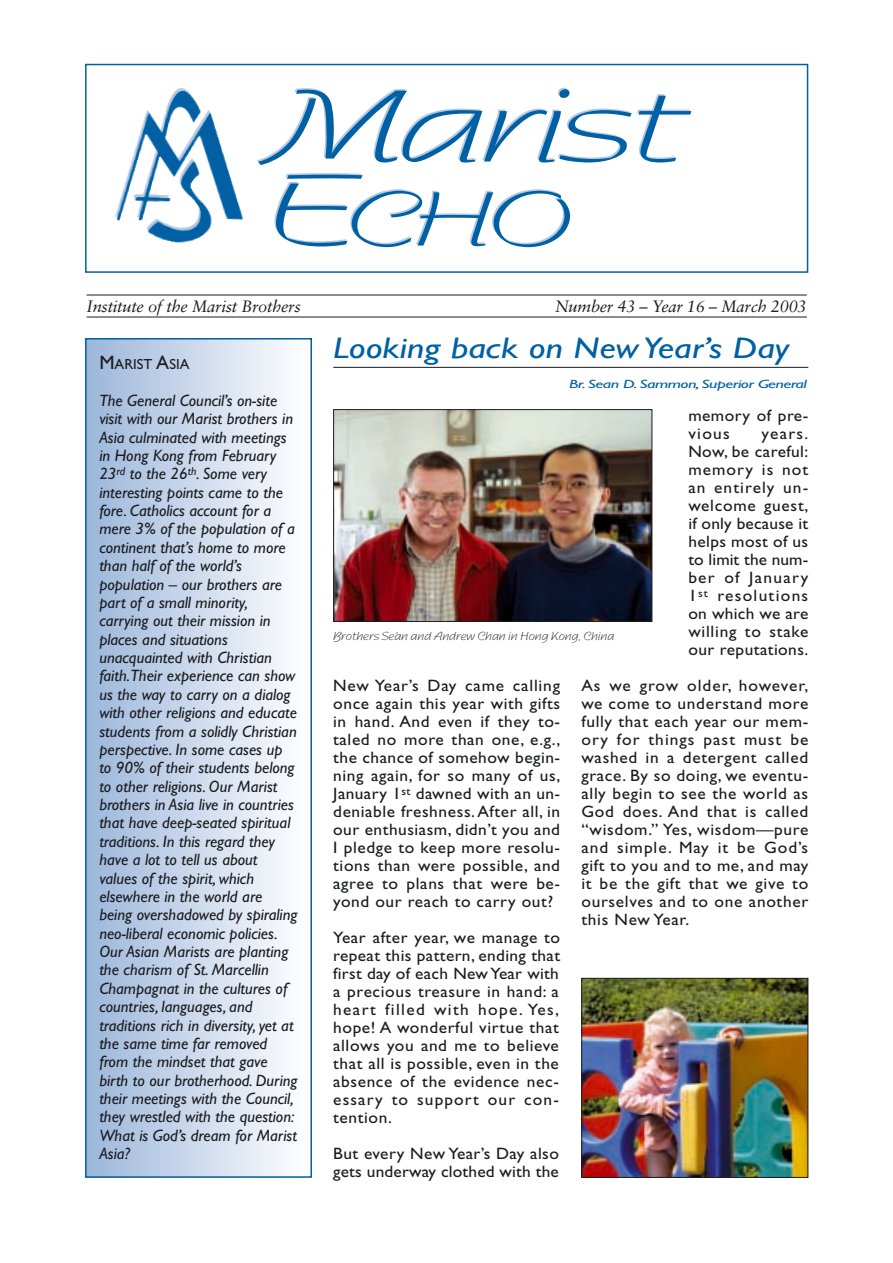
<style>
.page{position:relative;width:893px;height:1263px;background:#fff}
.page>*{position:absolute;margin:0;border:0;box-sizing:border-box;transform-origin:0 0}
.t1{font:105px "Nadianne";letter-spacing:-.05em;color:#0060a4;scale:1.5 1}
.t2{font:78.75px "Nadianne";color:#0060a4;scale:1.5 1}
.t3{font:italic 30px "Gill Sans";color:#0060a4;scale:1.25 1}
.t4{font:16.5px/18px "Gill Sans";letter-spacing:.035em;color:#1b1c20;text-align:justify;scale:1.05 1}
.t5{font:italic 16.5px/18.3px "Gill Sans";color:#1b1c20}
.t6{font:italic 16.5px "Sabon";letter-spacing:-.015em;color:#1b1c20}
.t7{font:16.5px/18px "Gill Sans";letter-spacing:.01em;color:#1b1c20;scale:1.05 1}
.t8{font:14.7px "Gill Sans";color:#1b1c20}
.t9{font:12px "Nadianne";color:#1b1c20}
.t10{font:italic 12px "Gill Sans";letter-spacing:-.03em;color:#0060a4;scale:1.5 1}
.s1{font-size:105px}
.s2{font-size:19.5px}
</style>
<div class="page">
<div style="left:85px;top:64px;width:723px;height:209px;border:2px solid #0060a4"></div>
<hr style="left:87px;top:295px;width:719px;height:1px;background:#1b1c20">
<hr style="left:87px;top:317px;width:719px;height:1px;background:#1b1c20">
<div style="left:86px;top:339px;width:225px;height:838px;background:linear-gradient(to right,#9cb6da,#fff)"></div>
<div style="left:85px;top:338px;width:227px;height:840px;border:2px solid #0060a4"></div>
<hr style="left:333px;top:367px;width:475px;height:1px;background:#1b1c20">
<img style="left:115px;top:88px;width:129px;height:155px">
<img style="left:335px;top:411px;width:315px;height:209px">
<div style="left:333px;top:409px;width:319px;height:213px;border:1px solid #1b1c20"></div>
<img style="left:583px;top:980px;width:223px;height:196px">
<div style="left:581px;top:978px;width:227px;height:200px;border:1px solid #1b1c20"></div>
<h1 class="t1" style="left:264px;top:68px;width:280px">Marist</h1>
<h2 class="t2" style="left:264px;top:176px;width:207px"><span class="s1">E</span>CHO</h2>
<p class="t6" style="left:87px;top:300px;width:216px">Institute of the Marist Brothers</p>
<p class="t6" style="left:555px;top:300px;width:253px">Number 43 – Year 16 – March 2003</p>
<p class="t8" style="left:99px;top:359px;width:92px"><span class="s2">M</span>ARIST <span class="s2">A</span>SIA</p>
<p class="t5" style="left:99px;top:393px;width:200px">The General Council’s on-site visit with our Marist brothers in<br>Asia culminated with meetings in Hong Kong from February<br>23<sup>rd</sup> to the 26<sup>th</sup>. Some very interesting points came to the fore. Catholics account for a mere 3% of the population of a continent that’s home to more than half of the world’s population – our brothers are part of a small minority, carrying out their mission in places and situations unacquainted with Christian faith.Their experience can show us the way to carry on a dialog with other religions and educate students from a solidly Christian perspective. In some cases up to 90% of their students belong to other religions. Our Marist brothers in Asia live in countries that have deep-seated spiritual traditions. In this regard they have a lot to tell us about values of the spirit, which elsewhere in the world are being overshadowed by spiraling neo-liberal economic policies.<br>Our Asian Marists are planting the charism of St. Marcellin<br>Champagnat in the cultures of countries, languages, and traditions rich in diversity, yet at the same time far removed from the mindset that gave birth to our brotherhood. During their meetings with the Council, they wrestled with the question:<br>What is God’s dream for Marist<br>Asia?</p>
<h3 class="t3" style="left:333px;top:338px;width:366px">Looking back on New Year’s Day</h3>
<p class="t10" style="left:569px;top:379px;width:160px">Br.Sean D.Sammon,Superior General</p>
<p class="t4" style="left:688px;top:408px;width:116px">memory of pre&shy;vious</p>
<p class="t4" style="left:688px;top:426px;width:116px;text-indent:73px">years.<br>Now, be careful: memory is not an entirely un&shy;welcome guest, if only because it helps most of us to limit the num&shy;ber of January 1<sup>st</sup> resolutions on which we are willing to stake our reputations.</p>
<p class="t4" style="left:581px;top:678px;width:218px">As we grow older, however, we come to understand more fully that each year our mem&shy;ory for things past must be washed in a detergent called grace. By so doing, we eventu&shy;ally begin to see the world as God does. And that is called “wisdom.” Yes, wisdom—pure and simple. May it be God’s gift to you and to me, and may it be the gift that we give to ourselves and to one another this New Year.</p>
<p class="t9" style="left:333px;top:630px;width:282px">Brothers Seán and Andrew Chan in Hong Kong, China</p>
<p class="t4" style="left:333px;top:678px;width:218px">New Year’s Day came calling once again this year with gifts in hand. And even if they to&shy;taled no more than one, e.g., the chance of somehow begin&shy;ning again, for so many of us, January 1<sup>st</sup> dawned with an un&shy;deniable freshness.After all, in our enthusiasm, didn’t you and I pledge to keep more resolu&shy;tions than were possible, and agree to plans that were be&shy;yond our reach to carry out?</p>
<p class="t4" style="left:333px;top:930px;width:217px">Year after year, we manage to repeat this pattern, ending that first day of each New Year with a precious treasure in hand: a heart filled with hope. Yes, hope! A wonderful virtue that allows you and me to believe that all is possible, even in the absence of the evidence nec&shy;essary to support our con&shy;tention.</p>
<p class="t7" style="left:333px;top:1146px;width:216px">But every New Year’s Day also gets underway clothed with the</p>
</div>
